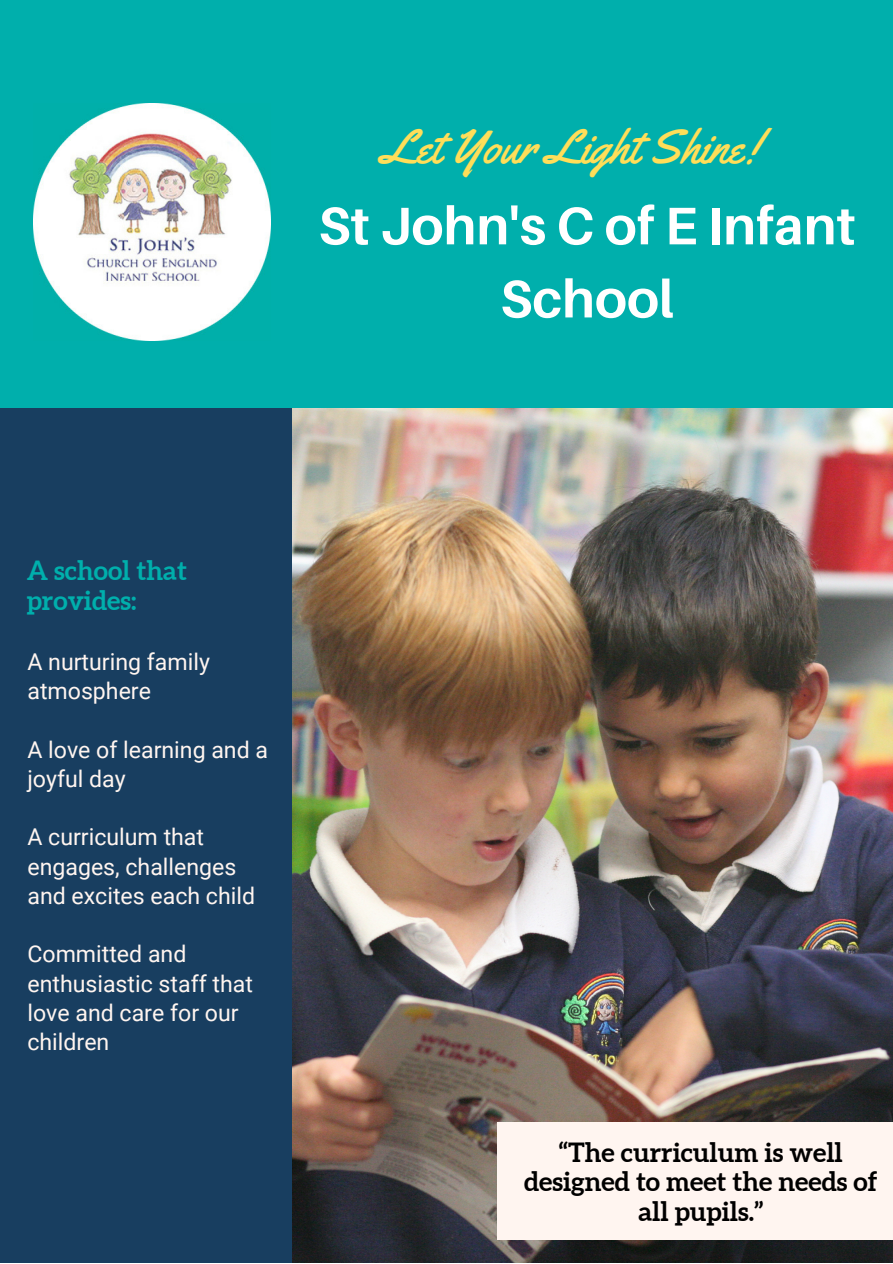
<style>
.page{position:relative;width:893px;height:1264px;background:#fff}
.page>*{position:absolute;margin:0;border:0;box-sizing:border-box;transform-origin:0 0}
.t1{font:700 52.95px/73.1px "Aileron";color:#fff;text-align:center}
.t2{font:47.7px "Yellowtail";color:#ffde59}
.t3{font:700 26.4px/29.7px "Aleo";color:#000;text-align:center}
.t4{font:700 26.4px/30.3px "Aleo";color:#00afac}
.t5{font:23.1px/29.2px "Roboto";color:#fff5f0}
</style>
<div class="page">
<div style="left:0;top:0;width:892px;height:1262px;background:#00afac"></div>
<img style="left:291px;top:408px;width:601px;height:854px">
<div style="left:0;top:408px;width:291px;height:854px;background:#183e60"></div>
<div style="left:497px;top:1122px;width:395px;height:117px;background:#fff5f0"></div>
<img style="left:33px;top:103px;width:237px;height:237px">
<p class="t2" style="left:381px;top:117px;width:379px">Let Your Light Shine!</p>
<p class="t1" style="left:318px;top:188px;width:538px">St John's C of E Infant<br>School</p>
<p class="t4" style="left:27px;top:554px;width:162px">A school that provides:</p>
<p class="t5" style="left:27px;top:647px;width:184px">A nurturing family atmosphere</p>
<p class="t5" style="left:27px;top:735px;width:242px">A love of learning and a joyful day</p>
<p class="t5" style="left:27px;top:822px;width:229px">A curriculum that engages, challenges and excites each child</p>
<p class="t5" style="left:27px;top:939px;width:227px">Committed and enthusiastic staff that love and care for our children</p>
<p class="t3" style="left:524px;top:1136px;width:355px">“The curriculum is well designed to meet the needs of all pupils.”</p>
</div>
